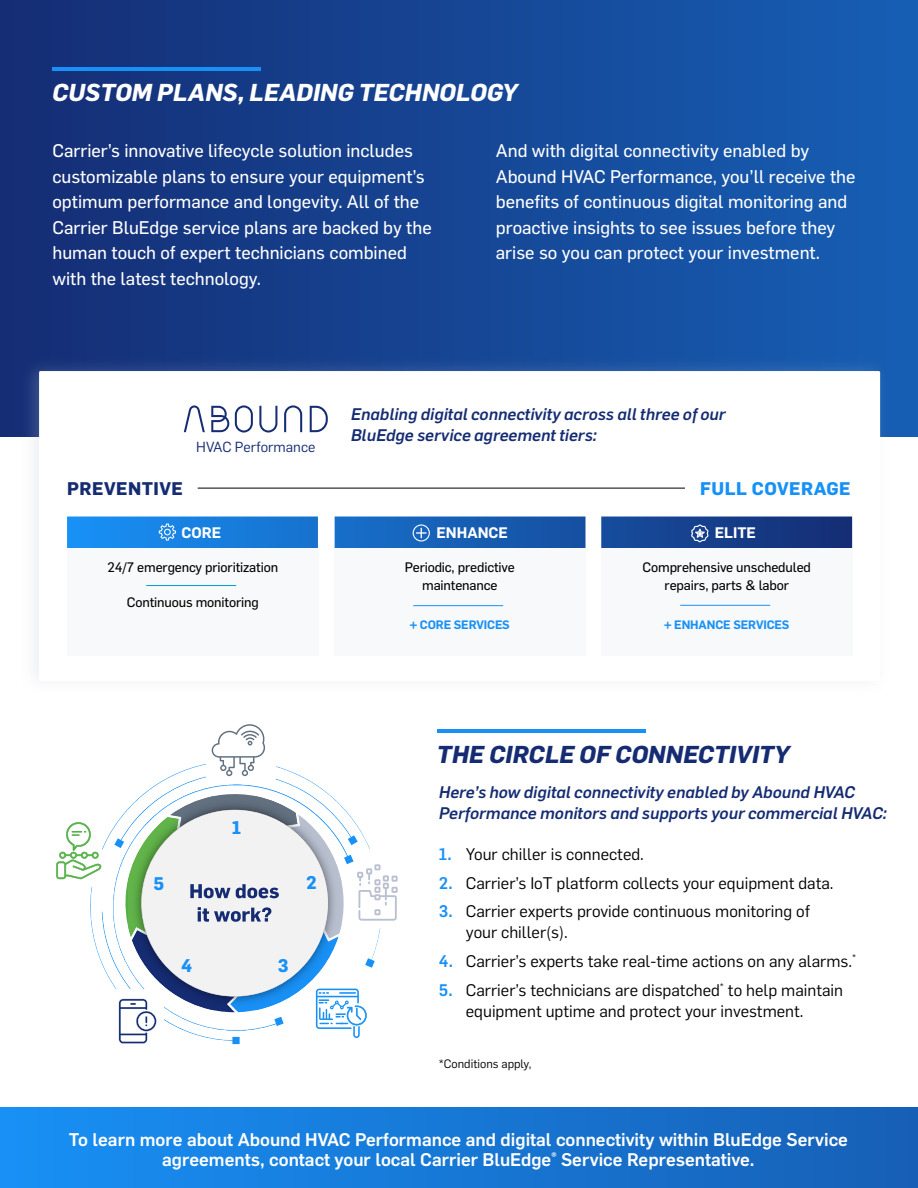
<style>
.page{position:relative;width:918px;height:1188px;background:#fff}
.page>*{position:absolute;margin:0;border:0;box-sizing:border-box;transform-origin:0 0}
.t1{font:italic 700 24px "Flama";color:#fff}
.t2{font:italic 700 24px "Flama";color:#152c73}
.t3{font:18px/25.5px "Flama Basic";color:#fff}
.t4{font:500 18px/19.5px "Flama";color:#fff;text-align:center}
.t5{font:700 18px "Flama";letter-spacing:.025em;color:#1891f6}
.t6{font:700 18px "Flama";letter-spacing:.025em;color:#152c73}
.t7{font:16.5px/21px "Flama";color:#000101}
.t8{font:italic 500 16.5px/21px "Flama";color:#152c73}
.t9{font:600 15px "Flama";color:#fff}
.t10{font:14.4px "Flama";color:#152c73}
.t11{font:13.5px/18px "Flama Basic";letter-spacing:-.01em;color:#000;text-align:center}
.t12{font:600 12px "Flama";letter-spacing:-.01em;color:#1891f6}
.t13{font:12px "Flama";color:#000101}
.s1{font-weight:900}
.s2{font-weight:500;color:#1891f6}
</style>
<div class="page">
<img style="left:236px;top:773px;width:84px;height:14px">
<img style="left:90px;top:764px;width:146px;height:222px">
<div style="left:206px;top:724px;width:69px;height:57px;background:#fff"></div>
<svg style="left:212px;top:724px;width:53px;height:52px"></svg>
<div style="left:57px;top:828px;width:44px;height:59px;background:#fff"></div>
<svg style="left:56px;top:822px;width:47px;height:57px"></svg>
<svg style="left:114px;top:787px;width:284px;height:257px"></svg>
<div style="left:0;top:0;width:918px;height:436px;background:linear-gradient(to right,#152d74,#165fb5)"></div>
<div style="left:0;top:1107px;width:918px;height:81px;background:linear-gradient(to right,#1890f5,#175fb5)"></div>
<hr style="left:437px;top:730px;width:209px;height:3px;background:#1891f6">
<hr style="left:52px;top:67px;width:209px;height:4px;background:#1891f6">
<div style="left:19px;top:356px;width:871px;height:340px;background:#b9c0d0;opacity:.25"></div>
<div style="left:39px;top:371px;width:841px;height:310px;background:#fff"></div>
<hr style="left:198px;top:488px;width:487px;height:1px;background:#000">
<svg style="left:67px;top:517px;width:785px;height:31px;background:#2267b8"></svg>
<svg style="left:235px;top:405px;width:18px;height:28px"></svg>
<svg style="left:259px;top:406px;width:18px;height:27px"></svg>
<svg style="left:284px;top:405px;width:18px;height:27px"></svg>
<svg style="left:184px;top:405px;width:21px;height:27px"></svg>
<svg style="left:310px;top:406px;width:18px;height:26px"></svg>
<svg style="left:211px;top:406px;width:18px;height:26px"></svg>
<div style="left:67px;top:548px;width:251px;height:108px;background:#f8f9fa"></div>
<hr style="left:146px;top:585px;width:90px;height:1px;background:#009ad9">
<div style="left:334px;top:548px;width:252px;height:108px;background:#f8f9fa"></div>
<hr style="left:413px;top:605px;width:90px;height:1px;background:#1891f6">
<div style="left:601px;top:548px;width:251px;height:108px;background:#f8f9fa"></div>
<hr style="left:680px;top:605px;width:90px;height:1px;background:#1891f6">
<h1 class="t1" style="left:52px;top:75px;width:467px">CUSTOM PLANS, LEADING TECHNOLOGY</h1>
<p class="t3" style="left:52px;top:137px;width:381px">Carrier’s innovative lifecycle solution includes customizable plans to ensure your equipment’s optimum performance and longevity. All of the Carrier BluEdge service plans are backed by the human touch of expert technicians combined with the latest technology.</p>
<p class="t3" style="left:496px;top:137px;width:361px">And with digital connectivity enabled by Abound HVAC Performance, you’ll receive the benefits of continuous digital monitoring and proactive insights to see issues before they arise so you can protect your investment.</p>
<p class="t10" style="left:196px;top:437px;width:121px">HVAC Performance</p>
<p class="t8" style="left:351px;top:403px;width:376px">Enabling digital connectivity across all three of our<br>BluEdge service agreement tiers:</p>
<p class="t6" style="left:67px;top:476px;width:117px">PREVENTIVE</p>
<p class="t5" style="left:700px;top:476px;width:152px">FULL COVERAGE</p>
<p class="t9" style="left:182px;top:522px;width:41px">CORE</p>
<p class="t9" style="left:437px;top:522px;width:73px">ENHANCE</p>
<p class="t9" style="left:715px;top:522px;width:43px">ELITE</p>
<p class="t11" style="left:107px;top:557px;width:172px">24/7 emergency prioritization</p>
<p class="t11" style="left:127px;top:592px;width:133px">Continuous monitoring</p>
<p class="t5" style="left:153px;top:871px;width:12px">5</p>
<p class="t5" style="left:232px;top:815px;width:11px">1</p>
<p class="t5" style="left:306px;top:869px;width:12px">2</p>
<p class="t5" style="left:181px;top:952px;width:13px">4</p>
<p class="t5" style="left:278px;top:952px;width:12px">3</p>
<p class="t11" style="left:405px;top:557px;width:111px">Periodic, predictive maintenance</p>
<p class="t12" style="left:410px;top:616px;width:102px"><span class="s1">+</span> CORE SERVICES</p>
<p class="t11" style="left:643px;top:557px;width:170px">Comprehensive unscheduled repairs, parts &amp; labor</p>
<p class="t12" style="left:664px;top:616px;width:127px"><span class="s1">+</span> ENHANCE SERVICES</p>
<h1 class="t2" style="left:437px;top:737px;width:354px">THE CIRCLE OF CONNECTIVITY</h1>
<p class="t8" style="left:439px;top:781px;width:450px">Here’s how digital connectivity enabled by Abound HVAC<br>Performance monitors and supports your commercial HVAC:</p>
<p class="t7" style="left:439px;top:843px;width:207px"><span class="s2">1.</span> Your chiller is connected.</p>
<p class="t7" style="left:439px;top:871px;width:396px"><span class="s2">2.</span> Carrier’s IoT platform collects your equipment data.</p>
<p class="t7" style="left:466px;top:900px;width:346px;text-indent:-27px"><span class="s2">3.</span> Carrier experts provide continuous monitoring of your chiller(s).</p>
<p class="t7" style="left:439px;top:950px;width:419px"><span class="s2">4.</span> Carrier’s experts take real-time actions on any alarms.<sup>*</sup></p>
<p class="t7" style="left:466px;top:978px;width:379px;text-indent:-27px"><span class="s2">5.</span> Carrier’s technicians are dispatched<sup>*</sup> to help maintain equipment uptime and protect your investment.</p>
<p class="t13" style="left:439px;top:1055px;width:94px">*Conditions apply,</p>
<p class="t4" style="left:69px;top:1129px;width:781px">To learn more about Abound HVAC Performance and digital connectivity within BluEdge Service agreements, contact your local Carrier BluEdge<sup>®</sup> Service Representative.</p>
</div>
